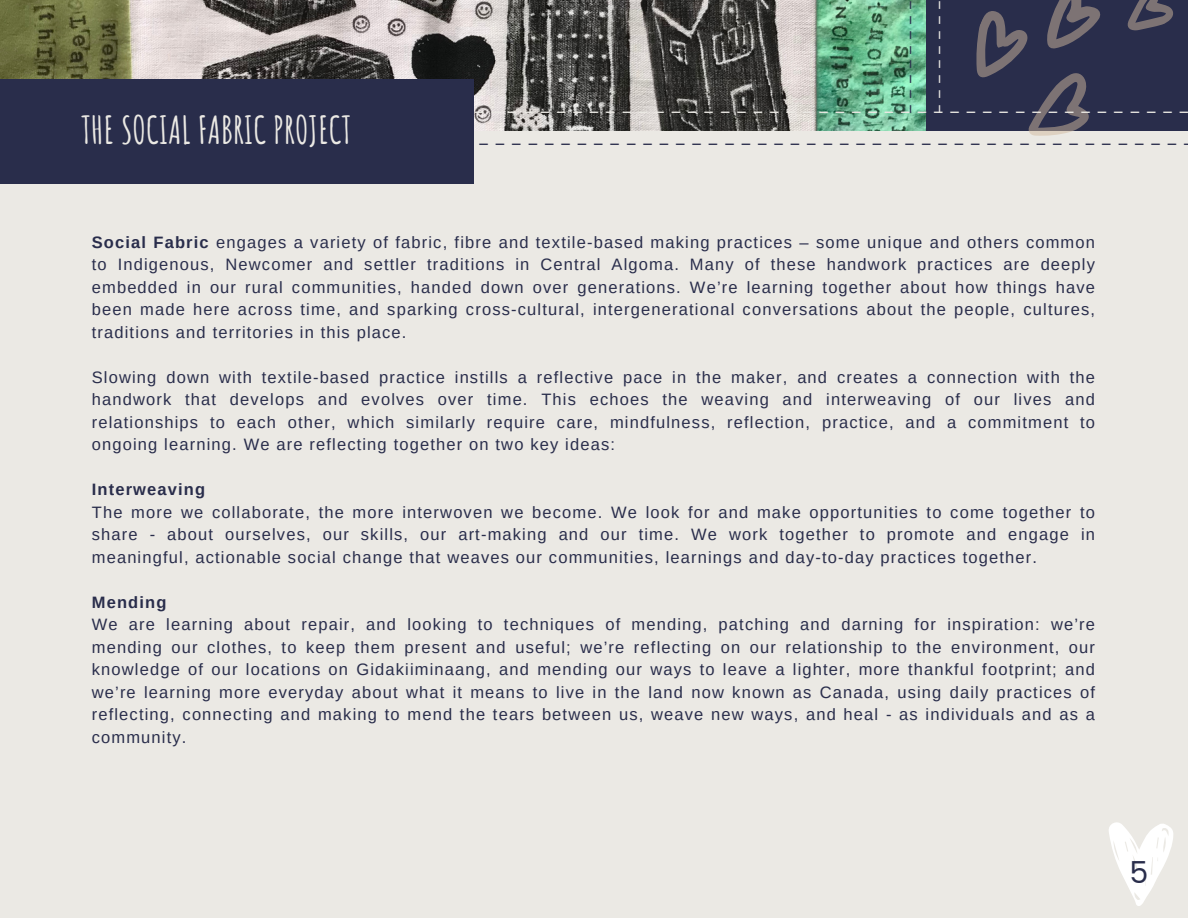
<style>
.page{position:relative;width:1188px;height:918px;background:#ebe9e4}
.page>*{position:absolute;margin:0;border:0;box-sizing:border-box;transform-origin:0 0}
.t1{font:700 37.8px "Amatic SC";color:#ebe9e4}
.t2{font:30px "Poppins";color:#292d4b}
.t3{font:16.5px/22.5px "Arimo";letter-spacing:.07em;color:#292d4b;text-align:justify}
.t4{font:700 16.5px "Arimo";letter-spacing:.07em;color:#292d4b}
.t5{font:16.05px "Poppins";color:#ebe9e4}
.t6{font:16.05px "Poppins";color:#292d4b}
.t7{font:14.55px "Poppins";color:#ebe9e4}
.t8{font:14.55px "Poppins";color:#292d4b}
.s1{font-weight:700}
</style>
<div class="page">
<img style="left:0;top:0;width:926px;height:130px">
<div style="left:926px;top:0;width:262px;height:130px;background:#292d4b"></div>
<svg style="left:948px;top:0;width:240px;height:136px"></svg>
<div style="left:0;top:79px;width:474px;height:105px;background:#292d4b"></div>
<svg style="left:1109px;top:822px;width:64px;height:84px"></svg>
<p class="t7" style="left:925px;top:115px;width:117px;rotate:-90deg">________</p>
<p class="t8" style="left:896px;top:115px;width:117px;rotate:-90deg">________</p>
<p class="t5" style="left:342px;top:96px;width:850px">____________________________________________________</p>
<p class="t6" style="left:346px;top:129px;width:834px">___________________________________________________</p>
<p class="t1" style="left:81px;top:106px;width:272px">THE SOCIAL FABRIC PROJECT</p>
<p class="t3" style="left:92px;top:231px;width:1005px"><span class="s1">Social Fabric</span> engages a variety of fabric, fibre and textile-based making practices – some unique and others common to Indigenous, Newcomer and settler traditions in Central Algoma. Many of these handwork practices are deeply embedded in our rural communities, handed down over generations. We’re learning together about how things have been made here across time, and sparking cross-cultural, intergenerational conversations about the people, cultures, traditions and territories in this place.</p>
<p class="t3" style="left:92px;top:366px;width:1005px">Slowing down with textile-based practice instills a reflective pace in the maker, and creates a connection with the handwork that develops and evolves over time. This echoes the weaving and interweaving of our lives and relationships to each other, which similarly require care, mindfulness, reflection, practice, and a commitment to ongoing learning. We are reflecting together on two key ideas:</p>
<p class="t4" style="left:92px;top:480px;width:115px">Interweaving</p>
<p class="t3" style="left:92px;top:501px;width:1005px">The more we collaborate, the more interwoven we become. We look for and make opportunities to come together to share - about ourselves, our skills, our art-making and our time. We work together to promote and engage in meaningful, actionable social change that weaves our communities, learnings and day-to-day practices together.</p>
<p class="t4" style="left:92px;top:593px;width:76px">Mending</p>
<p class="t3" style="left:92px;top:613px;width:1005px">We are learning about repair, and looking to techniques of mending, patching and darning for inspiration: we’re mending our clothes, to keep them present and useful; we’re reflecting on our relationship to the environment, our knowledge of our locations on Gidakiiminaang, and mending our ways to leave a lighter, more thankful footprint; and we’re learning more everyday about what it means to live in the land now known as Canada, using daily practices of reflecting, connecting and making to mend the tears between us, weave new ways, and heal - as individuals and as a community.</p>
<p class="t2" style="left:1129px;top:856px;width:21px">5</p>
</div>
